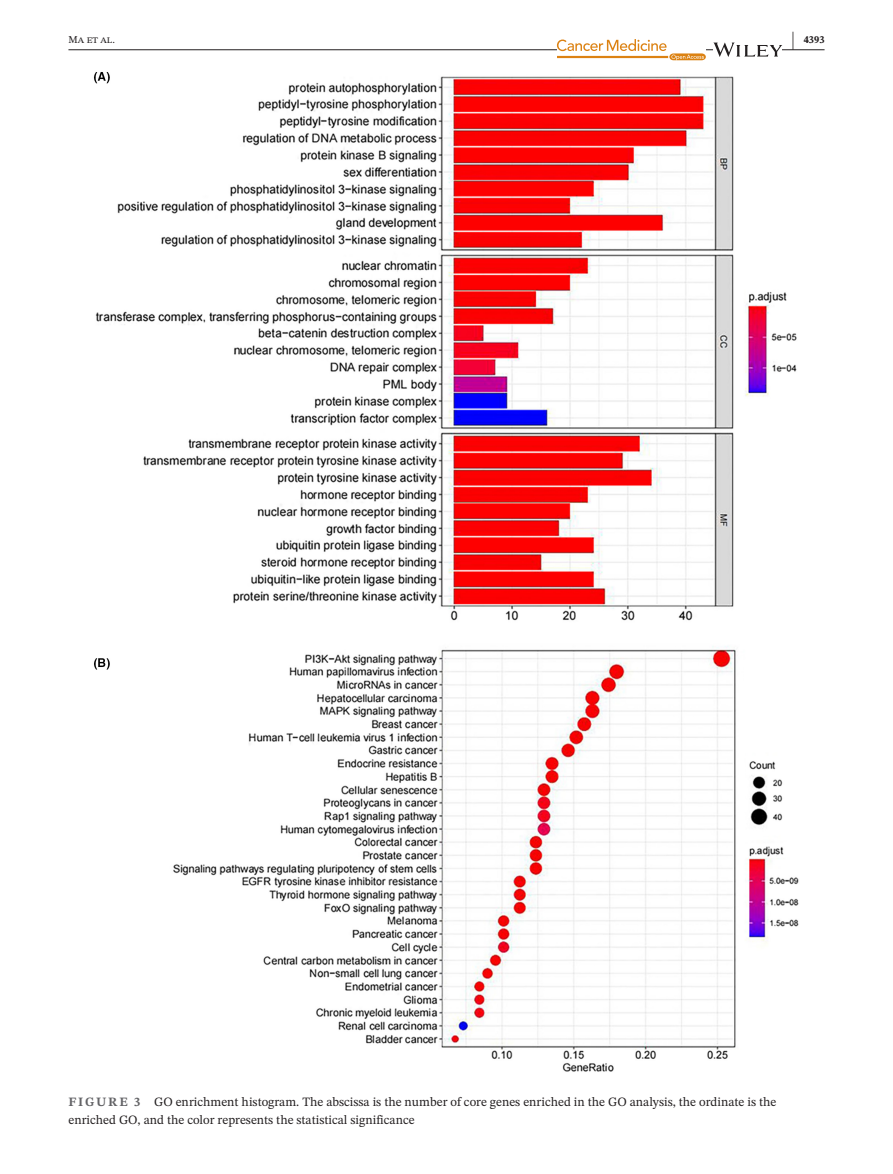
<style>
.page{position:relative;width:893px;height:1174px;background:#fff}
.page>*{position:absolute;margin:0;border:0;box-sizing:border-box;transform-origin:0 0}
.t1{font:700 21px "STIX Two Text";color:#231f20;scale:.42 1}
.t2{font:12.75px/18px "STIX Two Text";color:#231f20}
.t3{font:10.5px "STIX Two Text";color:#231f20}
.t4{font:700 10.5px "STIX Two Text";color:#231f20}
.s1{font-weight:700;color:#636366}
</style>
<div class="page">
<hr style="left:68px;top:49px;width:756px;height:1px;background:#231f20">
<svg style="left:557px;top:39px;width:149px;height:21px"></svg>
<svg style="left:713px;top:43px;width:69px;height:14px"></svg>
<img style="left:94px;top:72px;width:705px;height:1000px">
<h1 class="t1" style="left:792px;top:24px;width:8px">|</h1>
<p class="t3" style="left:68px;top:32px;width:48px">Ma et al.</p>
<p class="t4" style="left:804px;top:32px;width:22px">4393</p>
<p class="t2" style="left:68px;top:1092px;width:709px"><span class="s1">FIGURE 3</span> GO enrichment histogram. The abscissa is the number of core genes enriched in the GO analysis, the ordinate is the enriched GO, and the color represents the statistical significance</p>
</div>
